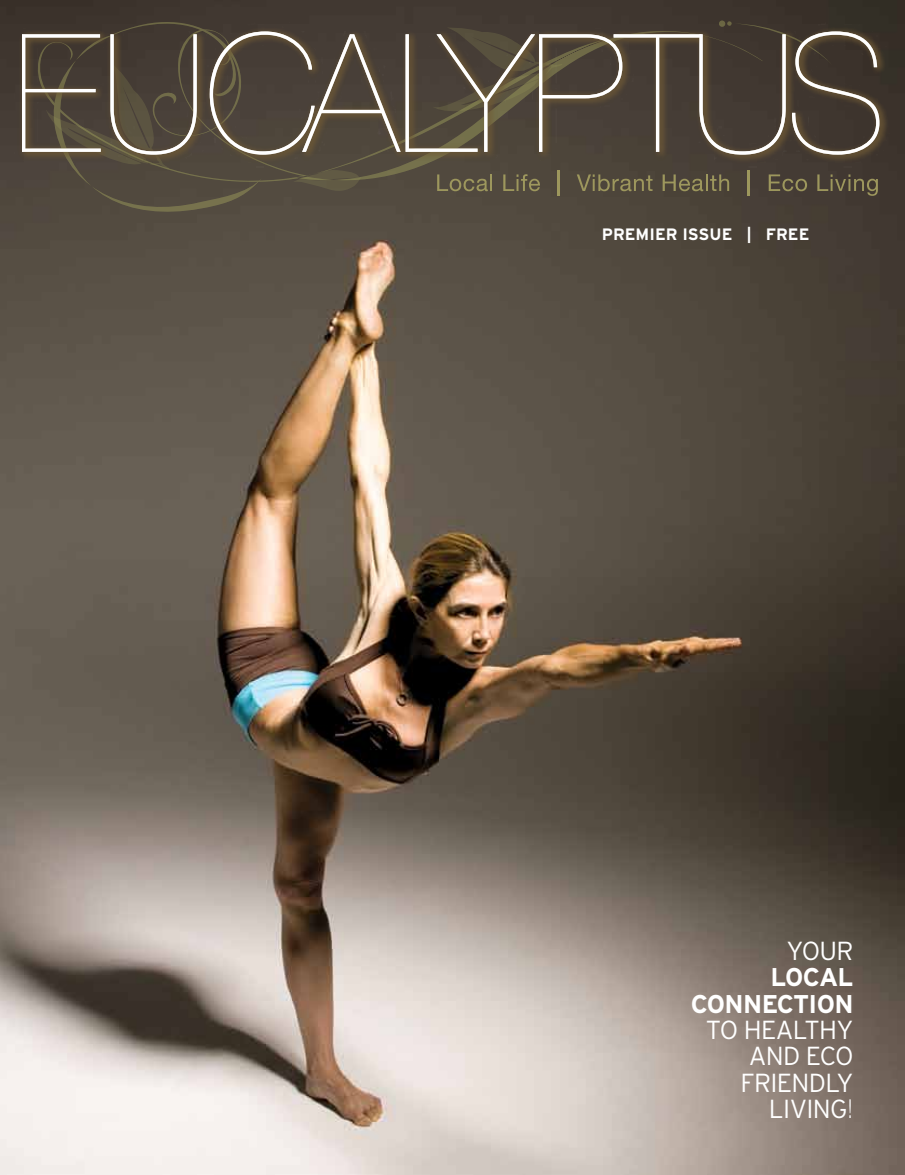
<style>
.page{position:relative;width:905px;height:1175px;background:#fff}
.page>*{position:absolute;margin:0;border:0;box-sizing:border-box;transform-origin:0 0}
.t1{font:300 26.1px/26.4px "Interstate";letter-spacing:-.025em;color:#fff;text-align:right}
.t2{font:700 25.65px/26.4px "Interstate";letter-spacing:-.025em;color:#fff;text-align:right}
.t3{font:700 16.5px "Interstate";color:#fff}
.s1{font-family:"Helvetica Neue LT Std";font-weight:100}
</style>
<div class="page">
<img style="left:0;top:219px;width:904px;height:955px">
<img style="left:0;top:0;width:904px;height:219px">
<svg style="left:22px;top:21px;width:857px;height:191px;background:#584f44"></svg>
<p class="t3" style="left:602px;top:225px;width:209px">PREMIER ISSUE | FREE</p>
<p class="t1" style="left:786px;top:937px;width:68px">YOUR</p>
<p class="t2" style="left:691px;top:963px;width:164px">LOCAL<br>CONNECTION</p>
<p class="t1" style="left:706px;top:1016px;width:149px">TO HEALTHY<br>AND ECO<br>FRIENDLY<br>LIVING<span class="s1">!</span></p>
</div>
